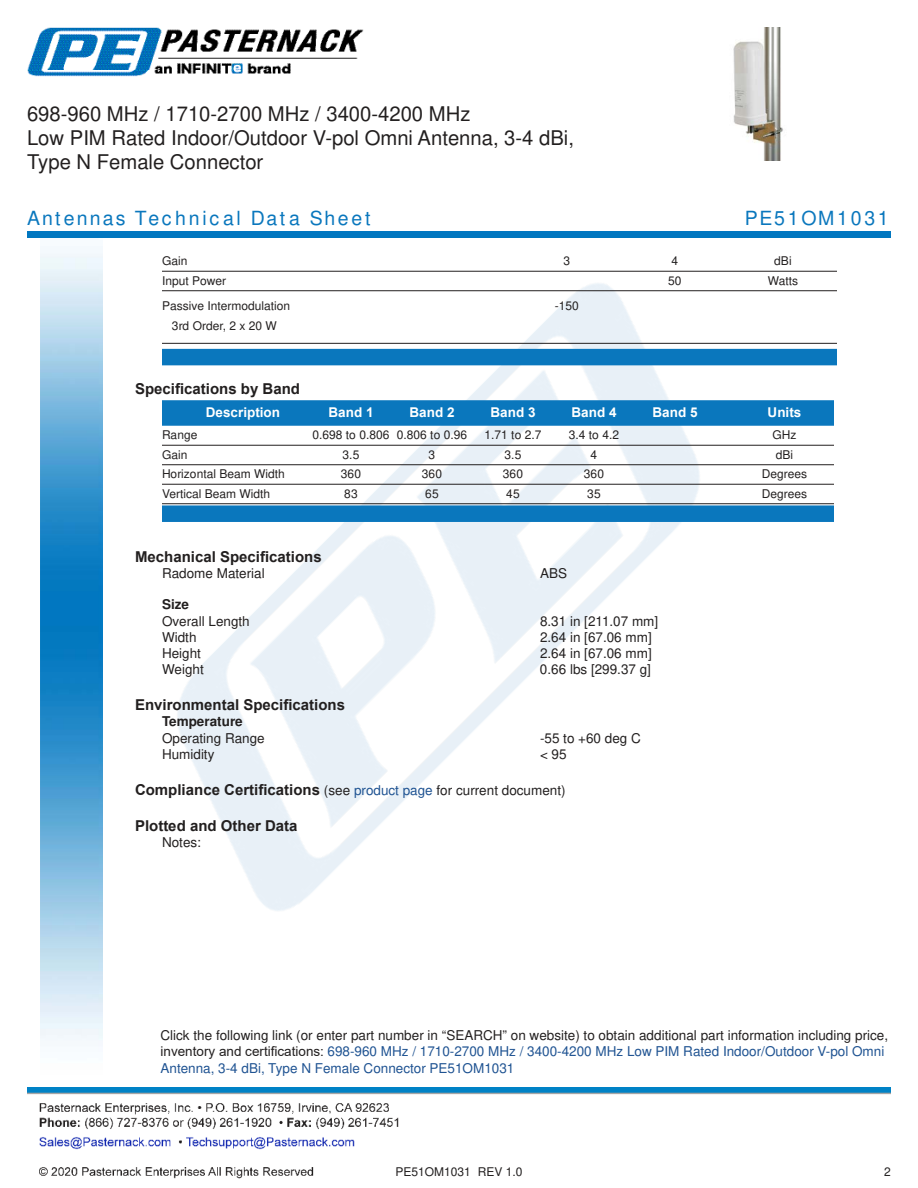
<style>
.page{position:relative;width:918px;height:1188px;background:#fff}
.page>*{position:absolute;margin:0;border:0;box-sizing:border-box;transform-origin:0 0}
.t1{font:20.25px/24.3px "Arial";color:#221f1f}
.t2{font:900 19.5px "Arial";letter-spacing:.14em;color:#0a77bd}
.t3{font:700 15px "Arial";color:#221f1f}
.t4{font:13.5px/16.2px "Arial";color:#221f1f}
.t5{font:700 13.5px "Arial";color:#fff}
.t6{font:700 13.5px "Arial";color:#221f1f}
.t7{font:12px "Arial";color:#221f1f}
.s1{font-weight:400;font-size:13.5px}
.s2{font-weight:400;font-size:13.5px;color:#1f5392}
.s3{color:#1f5392}
</style>
<div class="page">
<img style="left:102px;top:246px;width:719px;height:724px">
<img style="left:40px;top:237px;width:62px;height:804px">
<img style="left:39px;top:1103px;width:360px;height:76px">
<img style="left:27px;top:1088px;width:864px;height:7px">
<div style="left:27px;top:231px;width:864px;height:6px;background:#0177c0"></div>
<img style="left:27px;top:27px;width:337px;height:50px">
<hr style="left:162px;top:271px;width:675px;height:1px;background:#221f1f">
<hr style="left:162px;top:290px;width:675px;height:1px;background:#221f1f">
<hr style="left:162px;top:343px;width:675px;height:1px;background:#221f1f">
<div style="left:162px;top:349px;width:675px;height:16px;background:#0a77bd"></div>
<div style="left:162px;top:400px;width:672px;height:26px;background:#0a77bd"></div>
<hr style="left:162px;top:445px;width:672px;height:1px;background:#221f1f">
<hr style="left:162px;top:464px;width:672px;height:1px;background:#221f1f">
<hr style="left:162px;top:484px;width:672px;height:1px;background:#221f1f">
<hr style="left:162px;top:503px;width:672px;height:1px;background:#221f1f">
<div style="left:162px;top:505px;width:672px;height:17px;background:#0a77bd"></div>
<img style="left:733px;top:27px;width:50px;height:133px">
<h1 class="t1" style="left:27px;top:103px;width:549px">698-960 MHz / 1710-2700 MHz / 3400-4200 MHz<br>Low PIM Rated Indoor/Outdoor V-pol Omni Antenna, 3-4 dBi,<br>Type N Female Connector</h1>
<h2 class="t2" style="left:27px;top:207px;width:345px">Antennas Technical Data Sheet</h2>
<h2 class="t2" style="left:745px;top:207px;width:145px">PE51OM1031</h2>
<p class="t7" style="left:162px;top:256px;width:27px">Gain</p>
<p class="t7" style="left:564px;top:256px;width:8px">3</p>
<p class="t7" style="left:672px;top:256px;width:8px">4</p>
<p class="t7" style="left:774px;top:256px;width:19px">dBi</p>
<p class="t7" style="left:162px;top:276px;width:66px">Input Power</p>
<p class="t7" style="left:668px;top:276px;width:15px">50</p>
<p class="t7" style="left:768px;top:276px;width:32px">Watts</p>
<p class="t7" style="left:162px;top:301px;width:130px">Passive Intermodulation</p>
<p class="t7" style="left:555px;top:301px;width:26px">-150</p>
<p class="t7" style="left:172px;top:321px;width:106px">3rd Order, 2 x 20 W</p>
<p class="t3" style="left:135px;top:378px;width:167px">Speci昀椀cations by Band</p>
<p class="t5" style="left:206px;top:403px;width:76px">Description</p>
<p class="t5" style="left:329px;top:403px;width:47px">Band 1</p>
<p class="t5" style="left:410px;top:403px;width:47px">Band 2</p>
<p class="t5" style="left:491px;top:403px;width:47px">Band 3</p>
<p class="t5" style="left:572px;top:403px;width:47px">Band 4</p>
<p class="t5" style="left:653px;top:403px;width:47px">Band 5</p>
<p class="t5" style="left:768px;top:403px;width:35px">Units</p>
<p class="t7" style="left:162px;top:430px;width:37px">Range</p>
<p class="t7" style="left:313px;top:430px;width:156px">0.698 to 0.806 0.806 to 0.96</p>
<p class="t7" style="left:485px;top:430px;width:58px">1.71 to 2.7</p>
<p class="t7" style="left:569px;top:430px;width:52px">3.4 to 4.2</p>
<p class="t7" style="left:772px;top:430px;width:25px">GHz</p>
<p class="t7" style="left:162px;top:450px;width:27px">Gain</p>
<p class="t7" style="left:343px;top:450px;width:18px">3.5</p>
<p class="t7" style="left:429px;top:450px;width:8px">3</p>
<p class="t7" style="left:505px;top:450px;width:18px">3.5</p>
<p class="t7" style="left:591px;top:450px;width:8px">4</p>
<p class="t7" style="left:776px;top:450px;width:19px">dBi</p>
<p class="t7" style="left:162px;top:469px;width:124px">Horizontal Beam Width</p>
<p class="t7" style="left:341px;top:469px;width:22px">360</p>
<p class="t7" style="left:422px;top:469px;width:22px">360</p>
<p class="t7" style="left:503px;top:469px;width:22px">360</p>
<p class="t7" style="left:584px;top:469px;width:22px">360</p>
<p class="t7" style="left:762px;top:469px;width:47px">Degrees</p>
<p class="t7" style="left:162px;top:489px;width:110px">Vertical Beam Width</p>
<p class="t7" style="left:344px;top:489px;width:15px">83</p>
<p class="t7" style="left:425px;top:489px;width:15px">65</p>
<p class="t7" style="left:506px;top:489px;width:15px">45</p>
<p class="t7" style="left:587px;top:489px;width:15px">35</p>
<p class="t7" style="left:762px;top:489px;width:47px">Degrees</p>
<p class="t3" style="left:135px;top:546px;width:188px">Mechanical Speci昀椀cations</p>
<p class="t4" style="left:162px;top:567px;width:104px">Radome Material</p>
<p class="t4" style="left:540px;top:567px;width:29px">ABS</p>
<p class="t6" style="left:162px;top:599px;width:29px">Size</p>
<p class="t4" style="left:162px;top:614px;width:89px">Overall Length</p>
<p class="t4" style="left:540px;top:614px;width:120px">8.31 in [211.07 mm]</p>
<p class="t4" style="left:162px;top:630px;width:36px">Width</p>
<p class="t4" style="left:540px;top:630px;width:113px">2.64 in [67.06 mm]</p>
<p class="t4" style="left:162px;top:646px;width:41px">Height</p>
<p class="t4" style="left:540px;top:646px;width:113px">2.64 in [67.06 mm]</p>
<p class="t4" style="left:162px;top:663px;width:43px">Weight</p>
<p class="t4" style="left:540px;top:663px;width:113px">0.66 lbs [299.37 g]</p>
<p class="t3" style="left:135px;top:694px;width:212px">Environmental Speci昀椀cations</p>
<p class="t6" style="left:162px;top:716px;width:82px">Temperature</p>
<p class="t4" style="left:162px;top:731px;width:104px">Operating Range</p>
<p class="t4" style="left:540px;top:731px;width:102px">-55 to +60 deg C</p>
<p class="t4" style="left:162px;top:747px;width:54px">Humidity</p>
<p class="t4" style="left:540px;top:747px;width:28px">&lt; 95</p>
<p class="t3" style="left:135px;top:779px;width:432px">Compliance Certi昀椀cations <span class="s1">(see</span> <span class="s2">product page</span> <span class="s1">for current document)</span></p>
<p class="t3" style="left:135px;top:815px;width:164px">Plotted and Other Data</p>
<p class="t4" style="left:162px;top:835px;width:41px">Notes:</p>
<p class="t4" style="left:160px;top:1029px;width:729px">Click the following link (or enter part number in “SEARCH” on website) to obtain additional part information including price, inventory and certi昀椀cations: <span class="s3">698-960 MHz / 1710-2700 MHz / 3400-4200 MHz Low PIM Rated Indoor/Outdoor V-pol Omni<br>Antenna, 3-4 dBi, Type N Female Connector PE51OM1031</span></p>
<p class="t7" style="left:396px;top:1167px;width:128px">PE51OM1031 REV 1.0</p>
<p class="t7" style="left:884px;top:1167px;width:8px">2</p>
</div>
